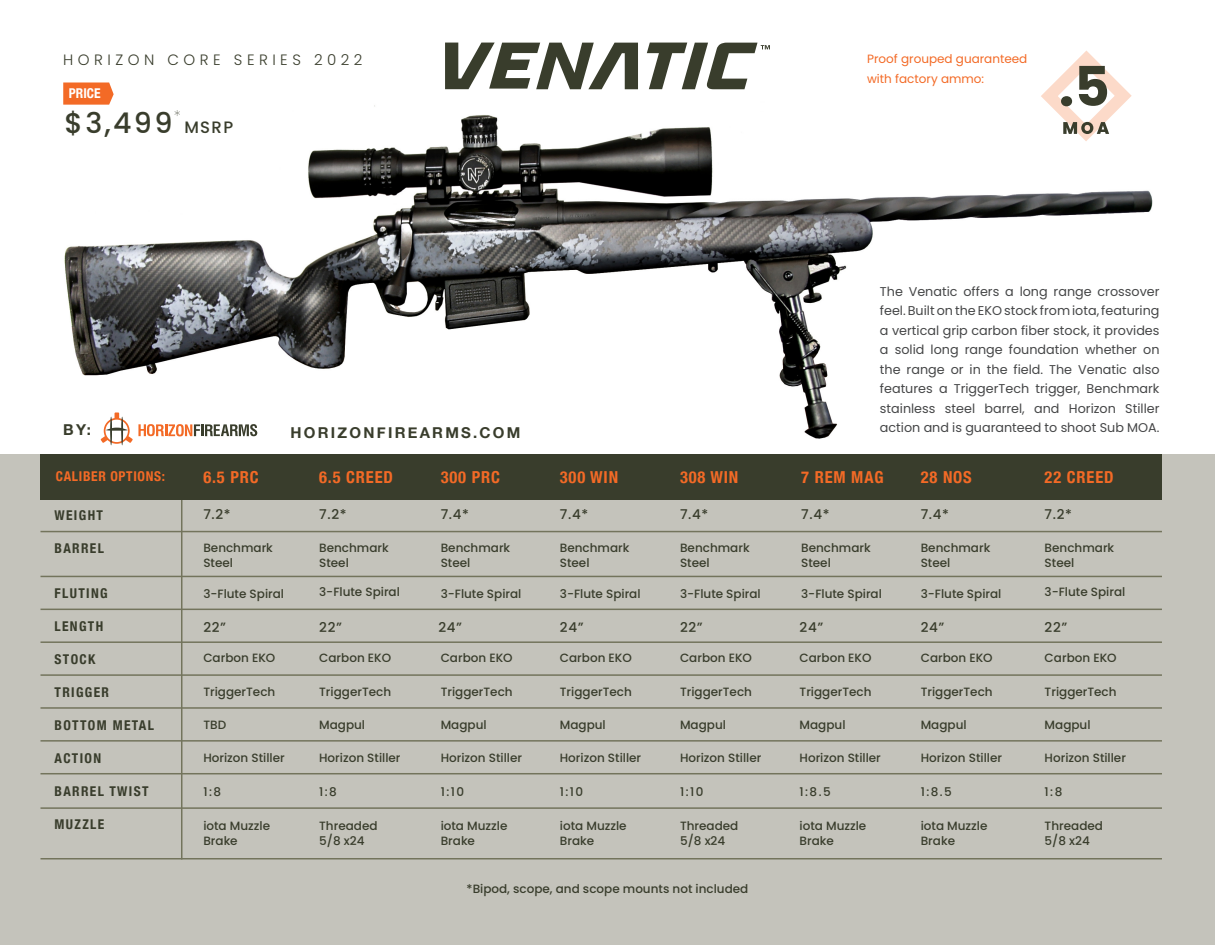
<style>
.page{position:relative;width:1215px;height:945px;background:#fff}
.page>*{position:absolute;margin:0;border:0;box-sizing:border-box;transform-origin:0 0}
.t1{font:500 28.5px "Poppins";color:#393d2c}
.t2{font:700 condensed 16.5px "Helvetica Neue";letter-spacing:.05em;color:#f36a26}
.t3{font:100 16.5px "Poppins";color:#393d2c}
.t4{font:700 15px "Helvetica Neue";letter-spacing:.15em;color:#393d2c}
.t5{font:300 15px "Poppins";letter-spacing:.3em;color:#393d2c}
.t6{font:700 condensed 13.5px "Helvetica Neue";letter-spacing:.1em;color:#393d2c}
.t7{font:500 13.5px "Poppins";letter-spacing:.05em;color:#393d2c}
.t8{font:700 condensed 13.5px "Helvetica Neue";letter-spacing:.05em;color:#f36a26}
.t9{font:700 condensed 13.5px "Helvetica Neue";color:#fff}
.t10{font:12.75px/19.5px "Poppins";color:#454647;text-align:justify}
.t11{font:500 12px "Poppins";color:#393d2c}
.t12{font:12px/19.5px "Poppins";color:#f36a26}
.s1{font-size:16.5px}
</style>
<div class="page">
<div style="left:0;top:454px;width:1215px;height:491px;background:#c4c3bb"></div>
<hr style="left:181px;top:478px;width:1px;height:382px;background:#73745c">
<img style="left:64px;top:105px;width:1089px;height:335px">
<div style="left:40px;top:454px;width:1122px;height:45px;background:#393d2c"></div>
<hr style="left:40px;top:531px;width:1122px;height:1px;background:#73745c">
<hr style="left:40px;top:576px;width:1122px;height:1px;background:#73745c">
<hr style="left:40px;top:609px;width:1122px;height:1px;background:#73745c">
<hr style="left:40px;top:641px;width:1122px;height:2px;background:#73745c">
<hr style="left:40px;top:674px;width:1122px;height:2px;background:#73745c">
<hr style="left:40px;top:707px;width:1122px;height:2px;background:#73745c">
<hr style="left:40px;top:740px;width:1122px;height:2px;background:#73745c">
<hr style="left:40px;top:773px;width:1122px;height:1px;background:#73745c">
<hr style="left:40px;top:807px;width:1122px;height:2px;background:#73745c">
<hr style="left:40px;top:858px;width:1122px;height:2px;background:#73745c">
<svg style="left:101px;top:413px;width:156px;height:32px"></svg>
<svg style="left:63px;top:83px;width:51px;height:22px"></svg>
<svg style="left:1039px;top:50px;width:95px;height:94px"></svg>
<svg style="left:647px;top:43px;width:123px;height:46px"></svg>
<svg style="left:445px;top:43px;width:193px;height:46px"></svg>
<p class="t5" style="left:63px;top:51px;width:301px">HORIZON CORE SERIES 2022</p>
<p class="t9" style="left:69px;top:82px;width:33px">PRICE</p>
<p class="t3" style="left:174px;top:107px;width:9px">*</p>
<p class="t1" style="left:65px;top:107px;width:170px">$3,499 <span class="s1">MSRP</span></p>
<p class="t12" style="left:867px;top:49px;width:162px">Proof grouped guaranteed with factory ammo:</p>
<p class="t4" style="left:63px;top:418px;width:29px">BY:</p>
<p class="t4" style="left:291px;top:421px;width:231px">HORIZONFIREARMS.COM</p>
<p class="t10" style="left:880px;top:282px;width:281px">The Venatic offers a long range crossover feel. Built on the EKO stock from iota, featuring a vertical grip carbon fiber stock, it provides a solid long range foundation whether on the range or in the field. The Venatic also features a TriggerTech trigger, Benchmark stainless steel barrel, and Horizon Stiller action and is guaranteed to shoot Sub MOA.</p>
<p class="t8" style="left:56px;top:465px;width:111px">CALIBER OPTIONS:</p>
<p class="t2" style="left:203px;top:464px;width:57px">6.5 PRC</p>
<p class="t2" style="left:319px;top:463px;width:75px">6.5 CREED</p>
<p class="t2" style="left:441px;top:463px;width:61px">300 PRC</p>
<p class="t2" style="left:560px;top:463px;width:60px">300 WIN</p>
<p class="t2" style="left:680px;top:463px;width:60px">308 WIN</p>
<p class="t2" style="left:801px;top:463px;width:84px">7 REM MAG</p>
<p class="t2" style="left:921px;top:463px;width:53px">28 NOS</p>
<p class="t2" style="left:1045px;top:463px;width:70px">22 CREED</p>
<p class="t6" style="left:55px;top:504px;width:50px">WEIGHT</p>
<p class="t6" style="left:55px;top:537px;width:51px">BARREL</p>
<p class="t6" style="left:55px;top:582px;width:55px">FLUTING</p>
<p class="t6" style="left:55px;top:615px;width:50px">LENGTH</p>
<p class="t6" style="left:55px;top:648px;width:42px">STOCK</p>
<p class="t6" style="left:55px;top:681px;width:56px">TRIGGER</p>
<p class="t6" style="left:55px;top:714px;width:101px">BOTTOM METAL</p>
<p class="t6" style="left:55px;top:747px;width:48px">ACTION</p>
<p class="t6" style="left:55px;top:780px;width:96px">BARREL TWIST</p>
<p class="t6" style="left:55px;top:813px;width:51px">MUZZLE</p>
<p class="t7" style="left:203px;top:506px;width:29px">7.2*</p>
<p class="t7" style="left:319px;top:506px;width:29px">7.2*</p>
<p class="t7" style="left:441px;top:506px;width:30px">7.4*</p>
<p class="t7" style="left:560px;top:506px;width:30px">7.4*</p>
<p class="t7" style="left:680px;top:506px;width:30px">7.4*</p>
<p class="t7" style="left:801px;top:506px;width:30px">7.4*</p>
<p class="t7" style="left:921px;top:506px;width:30px">7.4*</p>
<p class="t7" style="left:1045px;top:506px;width:29px">7.2*</p>
<p class="t11" style="left:203px;top:540px;width:71px">Benchmark</p>
<p class="t11" style="left:203px;top:555px;width:31px">Steel</p>
<p class="t11" style="left:203px;top:586px;width:82px">3-Flute Spiral</p>
<p class="t11" style="left:319px;top:540px;width:71px">Benchmark</p>
<p class="t11" style="left:319px;top:555px;width:31px">Steel</p>
<p class="t11" style="left:319px;top:585px;width:82px">3-Flute Spiral</p>
<p class="t11" style="left:441px;top:540px;width:71px">Benchmark</p>
<p class="t11" style="left:441px;top:555px;width:31px">Steel</p>
<p class="t11" style="left:441px;top:586px;width:82px">3-Flute Spiral</p>
<p class="t11" style="left:560px;top:540px;width:71px">Benchmark</p>
<p class="t11" style="left:560px;top:555px;width:31px">Steel</p>
<p class="t11" style="left:560px;top:586px;width:82px">3-Flute Spiral</p>
<p class="t11" style="left:680px;top:540px;width:71px">Benchmark</p>
<p class="t11" style="left:680px;top:555px;width:31px">Steel</p>
<p class="t11" style="left:680px;top:586px;width:82px">3-Flute Spiral</p>
<p class="t11" style="left:801px;top:540px;width:71px">Benchmark</p>
<p class="t11" style="left:801px;top:555px;width:31px">Steel</p>
<p class="t11" style="left:801px;top:586px;width:82px">3-Flute Spiral</p>
<p class="t11" style="left:921px;top:540px;width:71px">Benchmark</p>
<p class="t11" style="left:921px;top:555px;width:31px">Steel</p>
<p class="t11" style="left:921px;top:586px;width:82px">3-Flute Spiral</p>
<p class="t11" style="left:1045px;top:540px;width:71px">Benchmark</p>
<p class="t11" style="left:1045px;top:555px;width:31px">Steel</p>
<p class="t11" style="left:1045px;top:585px;width:82px">3-Flute Spiral</p>
<p class="t7" style="left:203px;top:619px;width:24px">22”</p>
<p class="t7" style="left:319px;top:619px;width:24px">22”</p>
<p class="t7" style="left:438px;top:619px;width:25px">24”</p>
<p class="t7" style="left:560px;top:619px;width:25px">24”</p>
<p class="t7" style="left:680px;top:619px;width:24px">22”</p>
<p class="t7" style="left:800px;top:619px;width:25px">24”</p>
<p class="t7" style="left:921px;top:619px;width:25px">24”</p>
<p class="t7" style="left:1045px;top:619px;width:24px">22”</p>
<p class="t11" style="left:203px;top:651px;width:74px">Carbon EKO</p>
<p class="t11" style="left:203px;top:685px;width:73px">TriggerTech</p>
<p class="t11" style="left:203px;top:718px;width:24px">TBD</p>
<p class="t11" style="left:203px;top:751px;width:83px">Horizon Stiller</p>
<p class="t11" style="left:203px;top:785px;width:19px">1:8</p>
<p class="t11" style="left:203px;top:819px;width:68px">iota Muzzle</p>
<p class="t11" style="left:203px;top:834px;width:36px">Brake</p>
<p class="t11" style="left:319px;top:651px;width:74px">Carbon EKO</p>
<p class="t11" style="left:319px;top:685px;width:73px">TriggerTech</p>
<p class="t11" style="left:319px;top:718px;width:47px">Magpul</p>
<p class="t11" style="left:319px;top:751px;width:83px">Horizon Stiller</p>
<p class="t11" style="left:319px;top:785px;width:19px">1:8</p>
<p class="t11" style="left:319px;top:819px;width:60px">Threaded</p>
<p class="t11" style="left:319px;top:834px;width:47px">5/8 x24</p>
<p class="t11" style="left:441px;top:651px;width:74px">Carbon EKO</p>
<p class="t11" style="left:441px;top:685px;width:73px">TriggerTech</p>
<p class="t11" style="left:441px;top:718px;width:47px">Magpul</p>
<p class="t11" style="left:441px;top:751px;width:83px">Horizon Stiller</p>
<p class="t11" style="left:441px;top:785px;width:25px">1:10</p>
<p class="t11" style="left:441px;top:819px;width:68px">iota Muzzle</p>
<p class="t11" style="left:441px;top:834px;width:36px">Brake</p>
<p class="t11" style="left:560px;top:651px;width:74px">Carbon EKO</p>
<p class="t11" style="left:560px;top:685px;width:73px">TriggerTech</p>
<p class="t11" style="left:560px;top:718px;width:47px">Magpul</p>
<p class="t11" style="left:560px;top:751px;width:83px">Horizon Stiller</p>
<p class="t11" style="left:560px;top:785px;width:25px">1:10</p>
<p class="t11" style="left:560px;top:819px;width:68px">iota Muzzle</p>
<p class="t11" style="left:560px;top:834px;width:36px">Brake</p>
<p class="t11" style="left:680px;top:651px;width:74px">Carbon EKO</p>
<p class="t11" style="left:680px;top:685px;width:73px">TriggerTech</p>
<p class="t11" style="left:680px;top:718px;width:47px">Magpul</p>
<p class="t11" style="left:680px;top:751px;width:83px">Horizon Stiller</p>
<p class="t11" style="left:680px;top:785px;width:25px">1:10</p>
<p class="t11" style="left:680px;top:819px;width:60px">Threaded</p>
<p class="t11" style="left:680px;top:834px;width:47px">5/8 x24</p>
<p class="t11" style="left:800px;top:651px;width:74px">Carbon EKO</p>
<p class="t11" style="left:800px;top:685px;width:73px">TriggerTech</p>
<p class="t11" style="left:800px;top:718px;width:47px">Magpul</p>
<p class="t11" style="left:800px;top:751px;width:83px">Horizon Stiller</p>
<p class="t11" style="left:800px;top:785px;width:33px">1:8.5</p>
<p class="t11" style="left:800px;top:819px;width:68px">iota Muzzle</p>
<p class="t11" style="left:800px;top:834px;width:36px">Brake</p>
<p class="t11" style="left:921px;top:651px;width:74px">Carbon EKO</p>
<p class="t11" style="left:921px;top:685px;width:73px">TriggerTech</p>
<p class="t11" style="left:921px;top:718px;width:47px">Magpul</p>
<p class="t11" style="left:921px;top:751px;width:83px">Horizon Stiller</p>
<p class="t11" style="left:921px;top:785px;width:33px">1:8.5</p>
<p class="t11" style="left:921px;top:819px;width:68px">iota Muzzle</p>
<p class="t11" style="left:921px;top:834px;width:36px">Brake</p>
<p class="t11" style="left:1045px;top:651px;width:74px">Carbon EKO</p>
<p class="t11" style="left:1045px;top:685px;width:73px">TriggerTech</p>
<p class="t11" style="left:1045px;top:718px;width:47px">Magpul</p>
<p class="t11" style="left:1045px;top:751px;width:83px">Horizon Stiller</p>
<p class="t11" style="left:1045px;top:785px;width:19px">1:8</p>
<p class="t11" style="left:1045px;top:819px;width:60px">Threaded</p>
<p class="t11" style="left:1045px;top:834px;width:47px">5/8 x24</p>
<p class="t11" style="left:467px;top:882px;width:283px">*Bipod, scope, and scope mounts not included</p>
</div>
